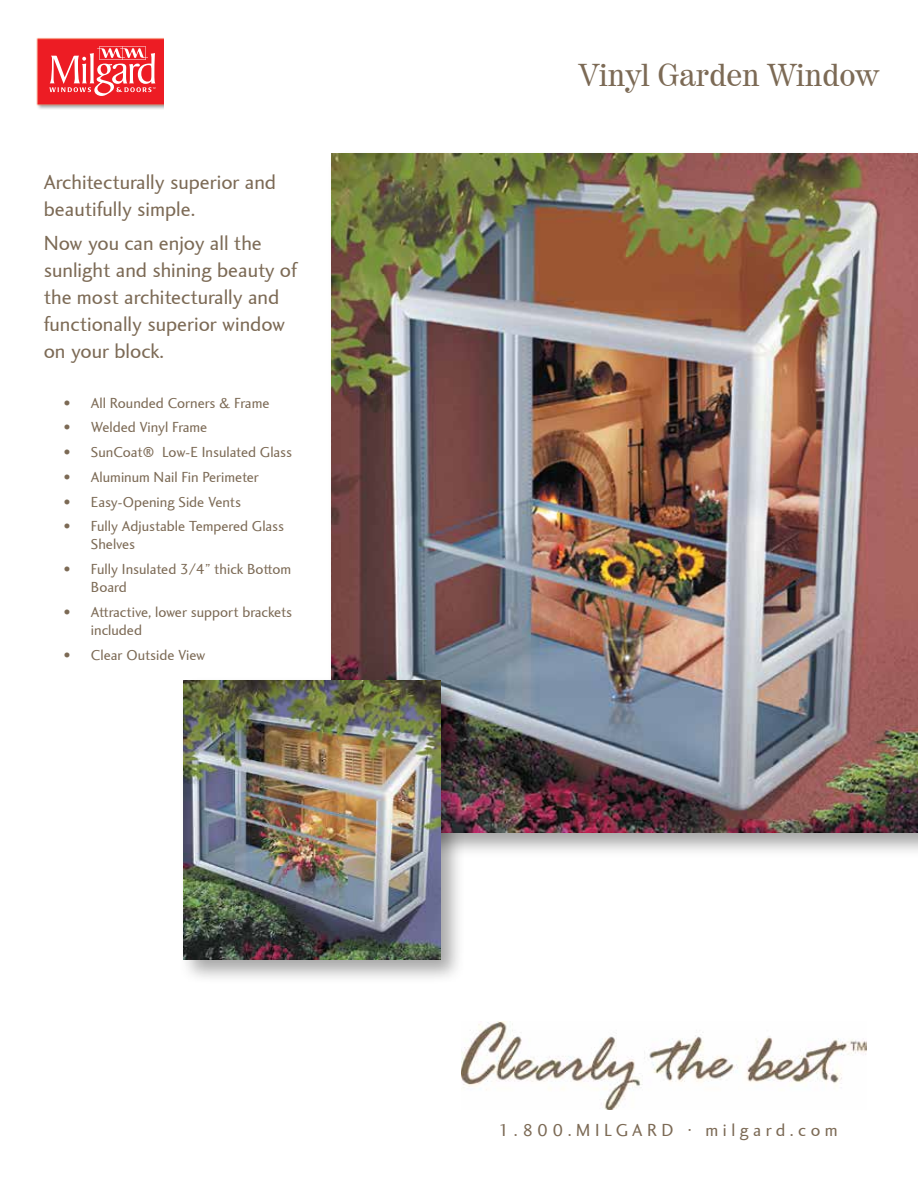
<style>
.page{position:relative;width:918px;height:1188px;background:#fff}
.page>*{position:absolute;margin:0;border:0;box-sizing:border-box;transform-origin:0 0}
.t1{font:31.5px "Century 725 BT";color:#7c6a55}
.t2{font:21px/27px "Charlotte Sans";color:#7c6a55}
.t3{font:18px "Charlotte Sans";letter-spacing:.25em;color:#7c6a55}
.t4{font:15px/18px "Charlotte Sans";color:#7c6a55}
</style>
<div class="page">
<img style="left:36px;top:37px;width:128px;height:72px">
<svg style="left:49px;top:46px;width:107px;height:50px"></svg>
<img style="left:461px;top:1021px;width:405px;height:89px">
<div style="left:327px;top:148px;width:591px;height:710px;background:#000;opacity:.35"></div>
<img style="left:332px;top:153px;width:586px;height:679px">
<div style="left:178px;top:676px;width:288px;height:309px;background:#000;opacity:.35"></div>
<img style="left:183px;top:680px;width:257px;height:279px">
<h2 class="t2" style="left:44px;top:169px;width:234px">Architecturally superior and beautifully simple.</h2>
<h2 class="t2" style="left:44px;top:230px;width:255px">Now you can enjoy all the sunlight and shining beauty of the most architecturally and functionally superior window on your block.</h2>
<p class="t4" style="left:64px;top:394px;width:207px">• All Rounded Corners &amp; Frame</p>
<p class="t4" style="left:64px;top:419px;width:145px">• Welded Vinyl Frame</p>
<p class="t4" style="left:64px;top:444px;width:230px">• SunCoat® Low-E Insulated Glass</p>
<p class="t4" style="left:64px;top:468px;width:196px">• Aluminum Nail Fin Perimeter</p>
<p class="t4" style="left:64px;top:493px;width:179px">• Easy-Opening Side Vents</p>
<p class="t4" style="left:91px;top:518px;width:195px;text-indent:-27px">• Fully Adjustable Tempered Glass<br>Shelves</p>
<p class="t4" style="left:91px;top:561px;width:202px;text-indent:-27px">• Fully Insulated 3/4” thick Bottom<br>Board</p>
<p class="t4" style="left:91px;top:603px;width:203px;text-indent:-27px">• Attractive, lower support brackets included</p>
<p class="t4" style="left:64px;top:646px;width:143px">• Clear Outside View</p>
<h1 class="t1" style="left:579px;top:55px;width:301px">Vinyl Garden Window</h1>
<p class="t3" style="left:499px;top:1120px;width:341px">1.800.MILGARD · milgard.com</p>
</div>
